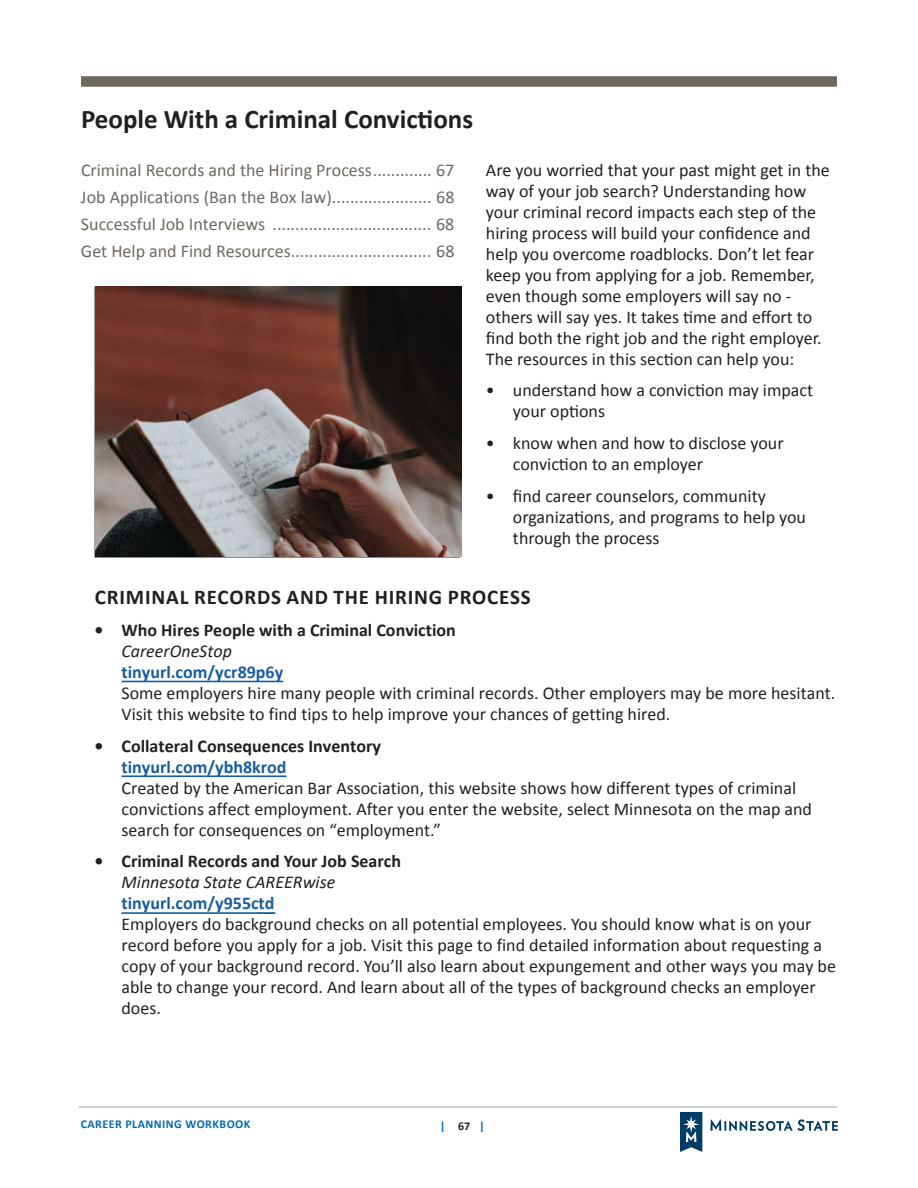
<style>
.page{position:relative;width:918px;height:1188px;background:#fff}
.page>*{position:absolute;margin:0;border:0;box-sizing:border-box;transform-origin:0 0}
.t1{font:700 27px "Calibri";color:#231f20}
.t2{font:700 21px "Calibri";letter-spacing:.04em;color:#231f20}
.t3{font:18px/21px "Calibri";color:#231f20}
.t4{font:18px/27px "Calibri";color:#6d6862;text-align:justify}
.t5{font:700 18px/21px "Calibri";color:#231f20}
.LINK{font:700 18px "Calibri";color:#175d9e}
.t6{font:700 12px "Calibri";letter-spacing:.04em;color:#006cb7}
.s1{font-weight:400;font-style:italic}
.s2{color:#231f20}
</style>
<div class="page">
<div style="left:81px;top:76px;width:756px;height:11px;background:#6d6862"></div>
<img style="left:96px;top:287px;width:365px;height:269px">
<hr style="left:79px;top:1107px;width:758px;height:1px;background:#9d9fa2">
<hr style="left:122px;top:681px;width:161px;height:1px;background:#175d9e">
<hr style="left:122px;top:775px;width:165px;height:2px;background:#175d9e">
<hr style="left:121px;top:912px;width:138px;height:2px;background:#175d9e">
<svg style="left:259px;top:913px;width:16px;height:1px"></svg>
<img style="left:681px;top:1113px;width:156px;height:38px">
<h1 class="t1" style="left:81px;top:103px;width:394px">People With a Criminal Convictions</h1>
<p class="t4" style="left:81px;top:155px;width:375px">Criminal Records and the Hiring Process ............. 67<br>Job Applications (Ban the Box law)...................... 68<br>Successful Job Interviews ................................... 68<br>Get Help and Find Resources............................... 68</p>
<p class="t3" style="left:486px;top:158px;width:345px">Are you worried that your past might get in the way of your job search? Understanding how your criminal record impacts each step of the hiring process will build your confidence and help you overcome roadblocks. Don’t let fear keep you from applying for a job. Remember, even though some employers will say no - others will say yes. It takes time and effort to find both the right job and the right employer.<br>The resources in this section can help you:</p>
<p class="t3" style="left:486px;top:379px;width:10px">•</p>
<p class="t3" style="left:513px;top:379px;width:302px">understand how a conviction may impact your options</p>
<p class="t3" style="left:486px;top:432px;width:10px">•</p>
<p class="t3" style="left:513px;top:432px;width:272px">know when and how to disclose your conviction to an employer</p>
<p class="t3" style="left:486px;top:485px;width:10px">•</p>
<p class="t3" style="left:513px;top:485px;width:295px">find career counselors, community organizations, and programs to help you through the process</p>
<h2 class="t2" style="left:95px;top:584px;width:437px">CRIMINAL RECORDS AND THE HIRING PROCESS</h2>
<p class="t5" style="left:94px;top:618px;width:10px">•</p>
<p class="t5" style="left:121px;top:618px;width:336px">Who Hires People with a Criminal Conviction<br><span class="s1">CareerOneStop</span></p>
<p class="LINK" style="left:121px;top:661px;width:163px">tinyurl.com/ycr89p6y</p>
<p class="t3" style="left:121px;top:681px;width:715px">Some employers hire many people with criminal records. Other employers may be more hesitant.<br>Visit this website to find tips to help improve your chances of getting hired.</p>
<p class="t5" style="left:94px;top:734px;width:10px">•</p>
<p class="t5" style="left:122px;top:734px;width:261px">Collateral Consequences Inventory</p>
<p class="LINK" style="left:121px;top:755px;width:167px">tinyurl.com/ybh8krod</p>
<p class="t3" style="left:121px;top:776px;width:692px">Created by the American Bar Association, this website shows how different types of criminal convictions affect employment. After you enter the website, select Minnesota on the map and search for consequences on “employment.”</p>
<p class="t5" style="left:94px;top:850px;width:10px">•</p>
<p class="t5" style="left:121px;top:850px;width:281px">Criminal Records and Your Job Search<br><span class="s1">Minnesota State CAREERwise</span></p>
<p class="LINK" style="left:121px;top:892px;width:155px">tinyurl.com/y955ctd</p>
<p class="t3" style="left:121px;top:913px;width:691px">Employers do background checks on all potential employees. You should know what is on your</p>
<p class="t3" style="left:121px;top:934px;width:716px">record before you apply for a job. Visit this page to find detailed information about requesting a copy of your background record. You’ll also learn about expungement and other ways you may be able to change your record. And learn about all of the types of background checks an employer does.</p>
<p class="t6" style="left:81px;top:1115px;width:171px">CAREER PLANNING WORKBOOK</p>
<p class="t6" style="left:440px;top:1118px;width:47px">| <span class="s2">67</span> |</p>
</div>
